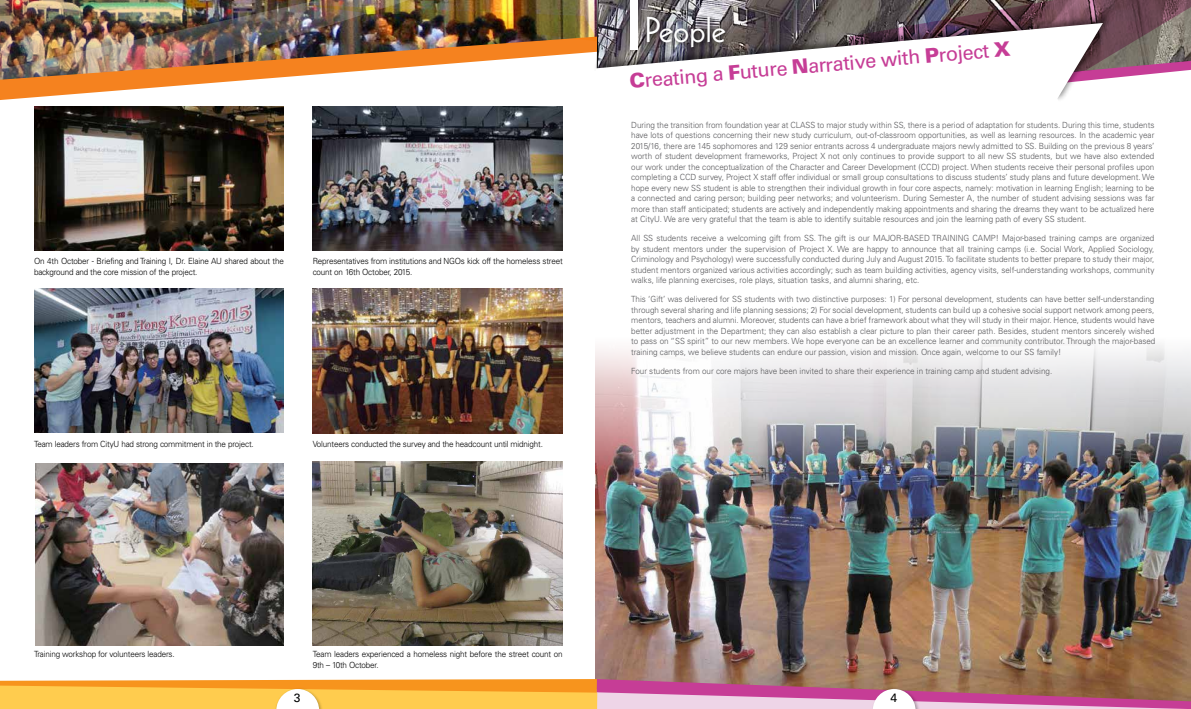
<style>
.page{position:relative;width:1191px;height:709px;background:#fff}
.page>*{position:absolute;margin:0;border:0;box-sizing:border-box;transform-origin:0 0}
.t1{font:35px "Kabel";color:#fff}
.t2{font:20px "Univers";color:#c63d96}
.t3{font:12px "Univers";color:#000}
.t4{font:300 8.5px/10.5px "Univers";color:#58585b;text-align:justify;scale:.95 1}
.t5{font:300 8.5px/11px "Univers";letter-spacing:-.02em;color:#000;scale:.95 1}
.s1{font-weight:900}
</style>
<div class="page">
<img style="left:595px;top:344px;width:596px;height:335px">
<img style="left:0;top:0;width:596px;height:141px">
<img style="left:0;top:28px;width:593px;height:72px">
<img style="left:297px;top:5px;width:301px;height:36px">
<img style="left:34px;top:106px;width:250px;height:144px">
<img style="left:34px;top:289px;width:250px;height:144px">
<img style="left:35px;top:464px;width:249px;height:181px">
<img style="left:313px;top:106px;width:250px;height:144px">
<img style="left:313px;top:462px;width:250px;height:183px">
<img style="left:313px;top:289px;width:250px;height:144px">
<div style="left:581px;top:71px;width:35px;height:99px;background:#fff"></div>
<svg style="left:607px;top:0;width:584px;height:100px"></svg>
<svg style="left:0;top:679px;width:1191px;height:30px;background:#de9e6f"></svg>
<p class="t5" style="left:34px;top:255px;width:264px">On 4th October - Briefing and Training I, Dr. Elaine AU shared about the background and the core mission of the project.</p>
<p class="t5" style="left:313px;top:255px;width:265px">Representatives from institutions and NGOs kick off the homeless street count on 16th October, 2015.</p>
<p class="t5" style="left:34px;top:438px;width:233px">Team leaders from CityU had strong commitment in the project.</p>
<p class="t5" style="left:313px;top:438px;width:244px">Volunteers conducted the survey and the headcount until midnight.</p>
<h1 class="t1" style="left:645px;top:9px;width:82px">People</h1>
<h2 class="t2" style="left:628px;top:70px;width:384px;rotate:-5deg"><span class="s1">C</span>reating a <span class="s1">F</span>uture <span class="s1">N</span>arrative with <span class="s1">P</span>roject <span class="s1">X</span></h2>
<p class="t4" style="left:631px;top:119px;width:552px">During the transition from foundation year at CLASS to major study within SS, there is a period of adaptation for students. During this time, students have lots of questions concerning their new study curriculum, out-of-classroom opportunities, as well as learning resources. In the academic year 2015/16, there are 145 sophomores and 129 senior entrants across 4 undergraduate majors newly admitted to SS. Building on the previous 8 years’ worth of student development frameworks, Project X not only continues to provide support to all new SS students, but we have also extended our work under the conceptualization of the Character and Career Development (CCD) project. When students receive their personal profiles upon completing a CCD survey, Project X staff offer individual or small group consultations to discuss students’ study plans and future development. We hope every new SS student is able to strengthen their individual growth in four core aspects, namely: motivation in learning English; learning to be a connected and caring person; building peer networks; and volunteerism. During Semester A, the number of student advising sessions was far more than staff anticipated; students are actively and independently making appointments and sharing the dreams they want to be actualized here at CityU. We are very grateful that the team is able to identify suitable resources and join the learning path of every SS student.</p>
<p class="t4" style="left:631px;top:233px;width:552px">All SS students receive a welcoming gift from SS. The gift is our MAJOR-BASED TRAINING CAMP! Major-based training camps are organized by student mentors under the supervision of Project X. We are happy to announce that all training camps (i.e. Social Work, Applied Sociology, Criminology and Psychology) were successfully conducted during July and August 2015. To facilitate students to better prepare to study their major, student mentors organized various activities accordingly; such as team building activities, agency visits, self-understanding workshops, community walks, life planning exercises, role plays, situation tasks, and alumni sharing, etc.</p>
<p class="t4" style="left:631px;top:294px;width:553px;text-align:left">This ‘Gift’ was delivered for SS students with two distinctive purposes: 1) For personal development, students can have better self-understanding through several sharing and life planning sessions; 2) For social development, students can build up a cohesive social support network among peers, mentors, teachers and alumni. Moreover, students can have a brief framework about what they will study in their major. Hence, students would have better adjustment in the Department; they can also establish a clear picture to plan their career path. Besides, student mentors sincerely wished to pass on “SS spirit” to our new members. We hope everyone can be an excellence learner and community contributor. Through the major-based training camps, we believe students can endure our passion, vision and mission. Once again, welcome to our SS family!</p>
<p class="t4" style="left:631px;top:365px;width:445px">Four students from our core majors have been invited to share their experience in training camp and student advising.</p>
<p class="t5" style="left:34px;top:649px;width:150px">Training workshop for volunteers leaders.</p>
<p class="t5" style="left:313px;top:649px;width:265px">Team leaders experienced a homeless night before the street count on<br>9th – 10th October.</p>
<h3 class="t3" style="left:294px;top:690px;width:8px">3</h3>
<h3 class="t3" style="left:890px;top:690px;width:8px">4</h3>
</div>
